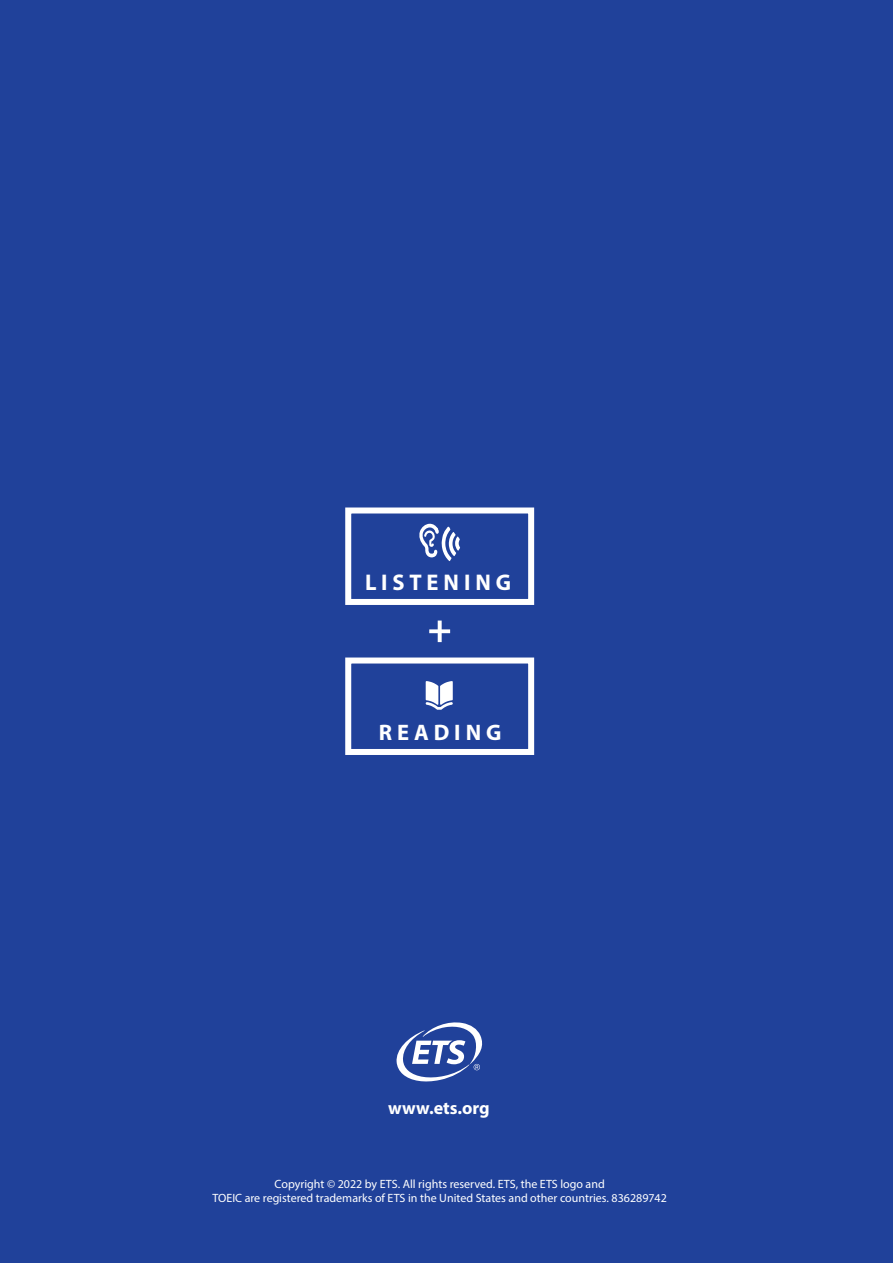
<style>
.page{position:relative;width:893px;height:1263px;background:#20419a}
.page>*{position:absolute;margin:0;border:0;box-sizing:border-box;transform-origin:0 0}
.t1{font:700 22.8px "Myriad Pro";letter-spacing:.215em;color:#fff}
.t2{font:700 22.5px "Myriad Pro";letter-spacing:.22em;color:#fff}
.t3{font:700 18px "Myriad Pro";color:#fff}
.t4{font:12px/14.4px "Myriad Pro";color:#fff;text-align:center}
</style>
<div class="page">
<div style="left:345px;top:507px;width:189px;height:98px;border:6px solid #fff"></div>
<svg style="left:419px;top:524px;width:41px;height:37px"></svg>
<svg style="left:426px;top:681px;width:27px;height:29px"></svg>
<div style="left:345px;top:657px;width:189px;height:98px;border:6px solid #fff"></div>
<svg style="left:429px;top:620px;width:21px;height:22px"></svg>
<svg style="left:397px;top:1022px;width:85px;height:59px"></svg>
<h1 class="t1" style="left:365px;top:568px;width:148px">LISTENING</h1>
<h2 class="t2" style="left:379px;top:718px;width:124px">READING</h2>
<h3 class="t3" style="left:388px;top:1096px;width:103px">www.ets.org</h3>
<p class="t4" style="left:213px;top:1176px;width:456px">Copyright © 2022 by ETS. All rights reserved. ETS, the ETS logo and<br>TOEIC are registered trademarks of ETS in the United States and other countries. 836289742</p>
</div>
